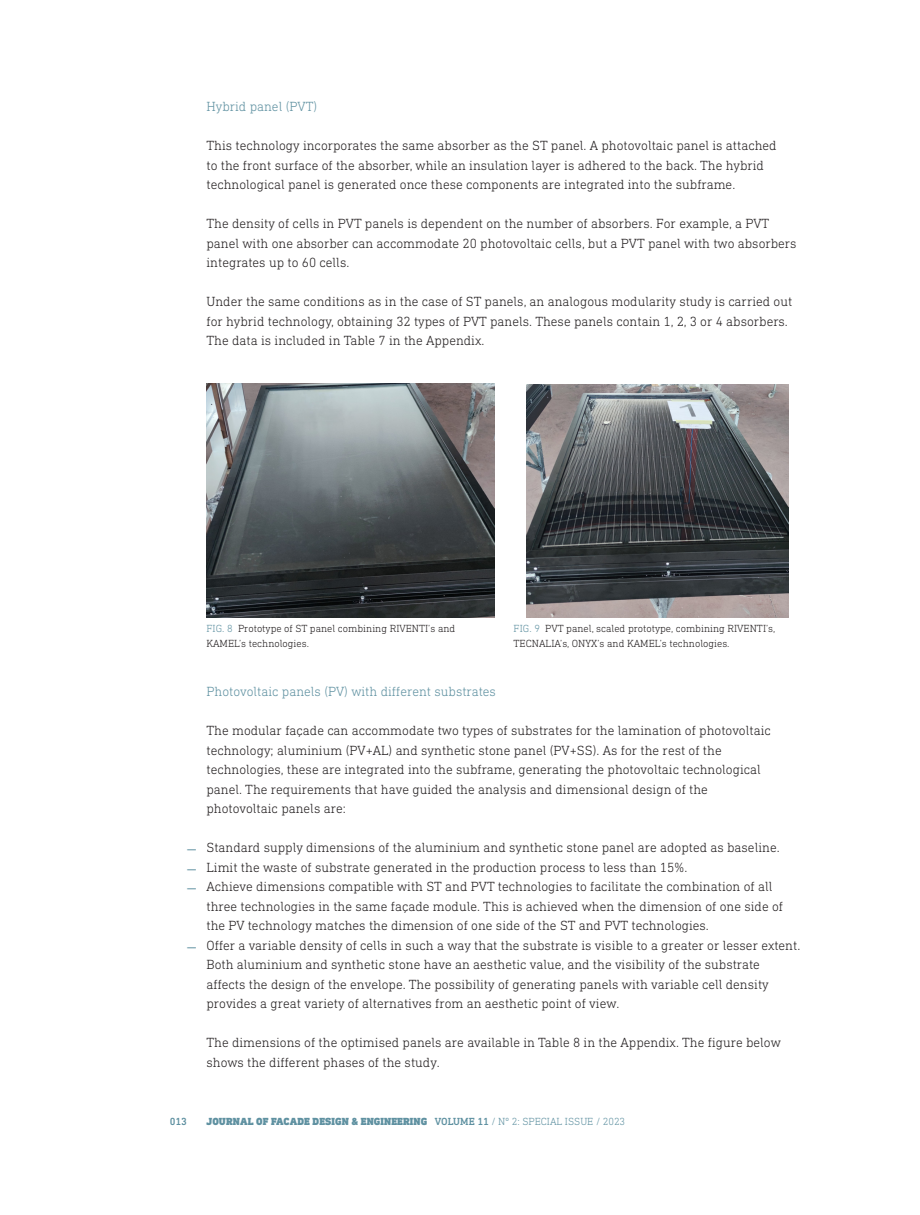
<style>
.page{position:relative;width:920px;height:1215px;background:#fff}
.page>*{position:absolute;margin:0;border:0;box-sizing:border-box;transform-origin:0 0}
.BODY_Normal{font:300 13.5px/19.5px "DIN Next Slab Pro";color:#231f20}
.BODY_Normal_-_No_Blank_Line_After{font:300 13.5px/19.5px "DIN Next Slab Pro";color:#231f20}
.BODY_Normal_-_Blank_Line_Before{font:300 13.5px/19.5px "DIN Next Slab Pro";color:#231f20}
.SUBHEADING_Normal_1{font:300 13.5px "DIN Next Slab Pro";color:#5f91a1}
.t1{font:300 10.5px/14.7px "DIN Next Slab Pro";color:#231f20}
.t2{font:900 10.5px "DIN Next Slab Pro";letter-spacing:.01em;color:#5f91a1}
.t3{font:500 10.5px "DIN Next Slab Pro";color:#5f91a1}
.s1{color:#5f91a1}
.s2{font-size:19.5px;color:#5f91a1}
.s3{font-weight:500}
.s4{font-weight:300}
</style>
<div class="page">
<img style="left:206px;top:384px;width:288px;height:234px">
<img style="left:526px;top:384px;width:263px;height:234px">
<p class="SUBHEADING_Normal_1" style="left:206px;top:99px;width:112px">Hybrid panel (PVT)</p>
<p class="BODY_Normal" style="left:206px;top:136px;width:572px">This technology incorporates the same absorber as the ST panel. A photovoltaic panel is attached to the front surface of the absorber, while an insulation layer is adhered to the back. The hybrid technological panel is generated once these components are integrated into the subframe.</p>
<p class="BODY_Normal" style="left:206px;top:214px;width:592px">The density of cells in PVT panels is dependent on the number of absorbers. For example, a PVT panel with one absorber can accommodate 20 photovoltaic cells, but a PVT panel with two absorbers integrates up to 60 cells.</p>
<p class="BODY_Normal_-_No_Blank_Line_After" style="left:206px;top:292px;width:587px">Under the same conditions as in the case of ST panels, an analogous modularity study is carried out for hybrid technology, obtaining 32 types of PVT panels. These panels contain 1, 2, 3 or 4 absorbers.<br>The data is included in Table 7 in the Appendix.</p>
<p class="t1" style="left:206px;top:621px;width:250px"><span class="s1">Fig . 8</span> Prototype of ST panel combining RIVENTI’s and<br>KAMEL’s technologies.</p>
<p class="t1" style="left:514px;top:621px;width:263px"><span class="s1">Fig . 9</span> PVT panel, scaled prototype, combining RIVENTI’s,<br>TECNALIA’s, ONYX’s and KAMEL’s technologies.</p>
<p class="SUBHEADING_Normal_1" style="left:206px;top:684px;width:291px">Photovoltaic panels (PV) with different substrates</p>
<p class="BODY_Normal" style="left:206px;top:721px;width:566px">The modular façade can accommodate two types of substrates for the lamination of photovoltaic technology; aluminium (PV+AL) and synthetic stone panel (PV+SS). As for the rest of the technologies, these are integrated into the subframe, generating the photovoltaic technological panel. The requirements that have guided the analysis and dimensional design of the photovoltaic panels are:</p>
<p class="BODY_Normal" style="left:187px;top:838px;width:594px"><span class="s2">–</span> Standard supply dimensions of the aluminium and synthetic stone panel are adopted as baseline.</p>
<p class="BODY_Normal" style="left:187px;top:857px;width:502px"><span class="s2">–</span> Limit the waste of substrate generated in the production process to less than 15%.</p>
<p class="BODY_Normal" style="left:206px;top:877px;width:578px;text-indent:-20px"><span class="s2">–</span> Achieve dimensions compatible with ST and PVT technologies to facilitate the combination of all three technologies in the same façade module. This is achieved when the dimension of one side of the PV technology matches the dimension of one side of the ST and PVT technologies.</p>
<p class="BODY_Normal" style="left:206px;top:935px;width:595px;text-indent:-20px"><span class="s2">–</span> Offer a variable density of cells in such a way that the substrate is visible to a greater or lesser extent.<br>Both aluminium and synthetic stone have an aesthetic value, and the visibility of the substrate affects the design of the envelope. The possibility of generating panels with variable cell density provides a great variety of alternatives from an aesthetic point of view.</p>
<p class="BODY_Normal_-_Blank_Line_Before" style="left:206px;top:1033px;width:576px">The dimensions of the optimised panels are available in Table 8 in the Appendix. The figure below shows the different phases of the study.</p>
<p class="t3" style="left:170px;top:1115px;width:19px">013</p>
<p class="t2" style="left:206px;top:1115px;width:420px">JOURNAL OF FACADE DESIGN &amp; ENGINEERING <span class="s3">VOLUME 11</span> <span class="s4">/ Nº 2: SPECIAL ISSUE / 2023</span></p>
</div>
